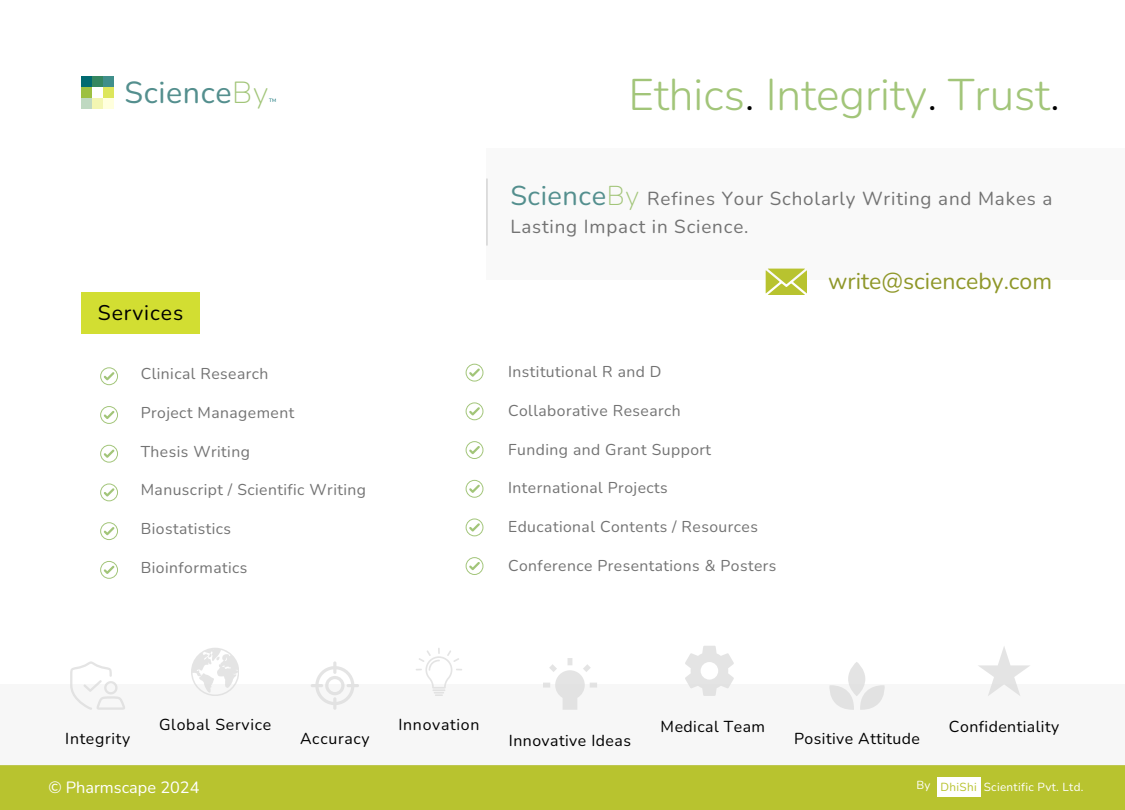
<style>
.page{position:relative;width:1125px;height:810px;background:#fff}
.page>*{position:absolute;margin:0;border:0;box-sizing:border-box;transform-origin:0 0}
.t1{font:300 44.2px "Nunito";color:#a2c579}
.t2{font:30.4px "Nunito";letter-spacing:.02em;color:#548f8e}
.t3{font:27.2px "Nunito";letter-spacing:.02em;color:#548f8e}
.t4{font:23px "Nunito";color:#8f9729}
.t5{font:21.2px "Nunito";letter-spacing:.045em;color:#000}
.t6{font:18.8px/28.2px "Nunito";letter-spacing:.045em;color:#737373}
.t7{font:16.3px "Nunito";color:#fff}
.t8{font:15.9px "Nunito";letter-spacing:.045em;color:#000}
.t9{font:15.8px "Nunito";letter-spacing:.03em;color:#000}
.t10{font:15.7px "Nunito";letter-spacing:.03em;color:#737373}
.t11{font:11.7px "Nunito";letter-spacing:.03em;color:#fff}
.t12{font:11.7px "Nunito";letter-spacing:.03em;color:#b8c32f}
.t13{font:11.6px "Nunito";color:#fff}
.t14{font:4.8px "Nunito";color:#016a70}
.s1{font-weight:200;color:#a2c579}
.s2{color:#000}
</style>
<div class="page">
<div style="left:0;top:765px;width:1125px;height:45px;background:#b8c32f"></div>
<div style="left:937px;top:777px;width:43px;height:20px;background:#fff"></div>
<svg style="left:81px;top:98px;width:32px;height:11px"></svg>
<svg style="left:81px;top:87px;width:32px;height:11px"></svg>
<svg style="left:81px;top:76px;width:32px;height:11px"></svg>
<div style="left:92px;top:87px;width:11px;height:11px;background:#fff"></div>
<div style="left:81px;top:292px;width:118px;height:41px;background:#d2de32"></div>
<svg style="left:100px;top:367px;width:18px;height:18px"></svg>
<svg style="left:100px;top:406px;width:18px;height:18px"></svg>
<svg style="left:100px;top:445px;width:18px;height:18px"></svg>
<svg style="left:100px;top:483px;width:18px;height:18px"></svg>
<svg style="left:100px;top:522px;width:18px;height:18px"></svg>
<svg style="left:100px;top:561px;width:18px;height:18px"></svg>
<svg style="left:466px;top:364px;width:17px;height:18px"></svg>
<svg style="left:466px;top:402px;width:17px;height:18px"></svg>
<svg style="left:466px;top:441px;width:17px;height:18px"></svg>
<svg style="left:466px;top:480px;width:17px;height:18px"></svg>
<svg style="left:466px;top:518px;width:17px;height:18px"></svg>
<svg style="left:466px;top:557px;width:17px;height:18px"></svg>
<div style="left:486px;top:148px;width:639px;height:132px;background:#f9f9f9"></div>
<hr style="left:486px;top:179px;width:2px;height:66px;background:#d9d9d9">
<svg style="left:766px;top:269px;width:41px;height:26px"></svg>
<div style="left:0;top:684px;width:1125px;height:81px;background:#f7f7f7"></div>
<svg style="left:543px;top:658px;width:54px;height:52px"></svg>
<svg style="left:685px;top:646px;width:49px;height:50px"></svg>
<svg style="left:978px;top:646px;width:52px;height:50px"></svg>
<svg style="left:829px;top:662px;width:56px;height:48px"></svg>
<svg style="left:70px;top:661px;width:55px;height:48px"></svg>
<svg style="left:191px;top:648px;width:48px;height:48px"></svg>
<svg style="left:311px;top:661px;width:48px;height:48px"></svg>
<svg style="left:416px;top:648px;width:46px;height:48px"></svg>
<h5 class="t2" style="left:124px;top:72px;width:145px">Science<span class="s1">By</span></h5>
<h4 class="t14" style="left:269px;top:98px;width:9px">TM</h4>
<p class="t5" style="left:98px;top:298px;width:87px">Services</p>
<p class="t10" style="left:141px;top:363px;width:129px">Clinical Research</p>
<p class="t10" style="left:141px;top:402px;width:155px">Project Management</p>
<p class="t10" style="left:141px;top:441px;width:111px">Thesis Writing</p>
<p class="t10" style="left:141px;top:480px;width:227px">Manuscript / Scientific Writing</p>
<p class="t10" style="left:141px;top:518px;width:92px">Biostatistics</p>
<p class="t10" style="left:141px;top:557px;width:108px">Bioinformatics</p>
<p class="t1" style="left:629px;top:65px;width:433px">Ethics<span class="s2">.</span> Integrity<span class="s2">.</span> Trust<span class="s2">.</span></p>
<p class="t3" style="left:510px;top:177px;width:130px">Science<span class="s1">By</span></p>
<p class="t6" style="left:510px;top:185px;width:544px;text-indent:137px">Refines Your Scholarly Writing and Makes a<br>Lasting Impact in Science.</p>
<p class="t10" style="left:508px;top:361px;width:155px">Institutional R and D</p>
<p class="t10" style="left:508px;top:400px;width:174px">Collaborative Research</p>
<p class="t10" style="left:508px;top:439px;width:205px">Funding and Grant Support</p>
<p class="t10" style="left:508px;top:477px;width:161px">International Projects</p>
<p class="t10" style="left:508px;top:516px;width:251px">Educational Contents / Resources</p>
<p class="t10" style="left:508px;top:555px;width:270px">Conference Presentations &amp; Posters</p>
<h6 class="t4" style="left:828px;top:265px;width:225px">write@scienceby.com</h6>
<p class="t8" style="left:159px;top:714px;width:114px">Global Service</p>
<p class="t8" style="left:398px;top:714px;width:82px">Innovation</p>
<p class="t9" style="left:661px;top:716px;width:106px">Medical Team</p>
<p class="t9" style="left:949px;top:716px;width:112px">Confidentiality</p>
<p class="t8" style="left:65px;top:728px;width:67px">Integrity</p>
<p class="t9" style="left:794px;top:728px;width:128px">Positive Attitude</p>
<h6 class="t8" style="left:300px;top:728px;width:71px">Accuracy</h6>
<p class="t9" style="left:509px;top:730px;width:124px">Innovative Ideas</p>
<p class="t7" style="left:48px;top:777px;width:153px">© Pharmscape 2024</p>
<h3 class="t13" style="left:917px;top:778px;width:15px">By</h3>
<h4 class="t12" style="left:940px;top:779px;width:38px">DhiShi</h4>
<h1 class="t11" style="left:984px;top:779px;width:101px">Scientific Pvt. Ltd.</h1>
</div>
